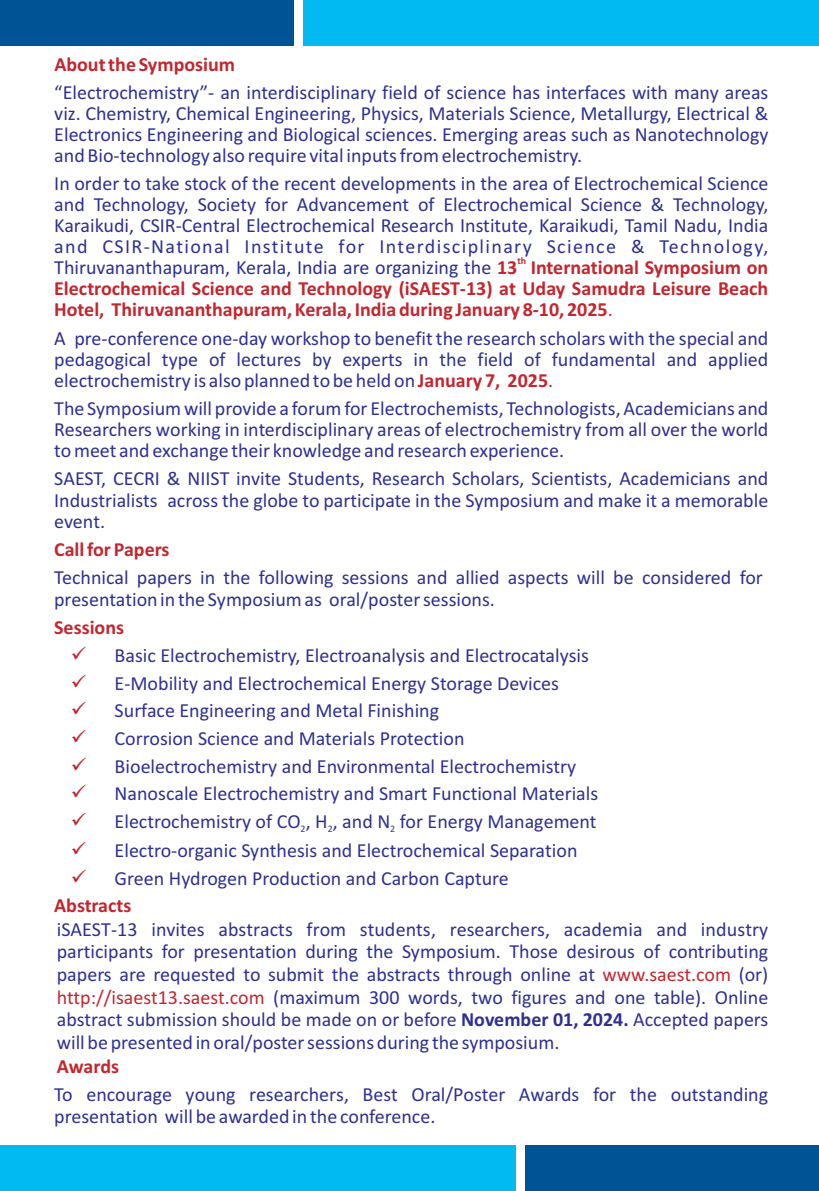
<style>
.page{position:relative;width:819px;height:1191px;background:#fff}
.page>*{position:absolute;margin:0;border:0;box-sizing:border-box;transform-origin:0 0}
.t1{font:20px/21px "Calibri";color:#2e3092;text-align:justify}
.t2{font:700 20px/21px "Calibri";color:#c3262e}
.t3{font:20px/27.8px "Wingdings";color:#c3262e;text-align:justify}
.t4{font:10px "Calibri";color:#2e3092}
.t5{font:700 10px "Calibri";color:#c3262e}
.s1{font-weight:700;color:#c3262e}
.s2{font-weight:400}
.s3{color:#c3262e}
.s4{font-weight:700}
</style>
<div class="page">
<div style="left:0;top:0;width:294px;height:45px;background:#005495"></div>
<div style="left:303px;top:0;width:516px;height:45px;background:#00baf1"></div>
<div style="left:525px;top:1145px;width:294px;height:46px;background:#005495"></div>
<div style="left:0;top:1145px;width:516px;height:46px;background:#00baf1"></div>
<p class="t2" style="left:54px;top:55px;width:182px">About the Symposium</p>
<p class="t1" style="left:54px;top:83px;width:716px">“Electrochemistry”- an interdisciplinary field of science has interfaces with many areas viz. Chemistry, Chemical Engineering, Physics, Materials Science, Metallurgy, Electrical &amp; Electronics Engineering and Biological sciences. Emerging areas such as Nanotechnology and Bio-technology also require vital inputs from electrochemistry.</p>
<p class="t1" style="left:54px;top:175px;width:716px">In order to take stock of the recent developments in the area of Electrochemical Science and Technology, Society for Advancement of Electrochemical Science &amp; Technology, Karaikudi, CSIR-Central Electrochemical Research Institute, Karaikudi, Tamil Nadu, India and CSIR-National Institute for Interdisciplinary Science &amp; Technology, Thiruvananthapuram, Kerala, India are organizing the <span class="s1">13 International Symposium on</span></p>
<p class="t5" style="left:517px;top:257px;width:10px">th</p>
<p class="t2" style="left:54px;top:280px;width:716px">Electrochemical Science and Technology (iSAEST-13) at Uday Samudra Leisure Beach<br>Hotel, Thiruvananthapuram, Kerala, India during January 8-10, 2025<span class="s2">.</span></p>
<p class="t1" style="left:54px;top:329px;width:716px">A pre-conference one-day workshop to benefit the research scholars with the special and pedagogical type of lectures by experts in the field of fundamental and applied electrochemistry is also planned to be held on<span class="s1">January 7, 2025</span><span class="s3">.</span></p>
<p class="t1" style="left:54px;top:399px;width:716px">The Symposium will provide a forum for Electrochemists, Technologists, Academicians and Researchers working in interdisciplinary areas of electrochemistry from all over the world to meet and exchange their knowledge and research experience.</p>
<p class="t1" style="left:54px;top:470px;width:716px">SAEST, CECRI &amp; NIIST invite Students, Research Scholars, Scientists, Academicians and Industrialists across the globe to participate in the Symposium and make it a memorable event.</p>
<p class="t2" style="left:54px;top:540px;width:117px">Call for Papers</p>
<p class="t1" style="left:54px;top:567px;width:710px;line-height:22.6px">Technical papers in the following sessions and allied aspects will be considered for presentation in the Symposium as oral/poster sessions.</p>
<p class="t1" style="left:115px;top:643px;width:485px;line-height:27.6px;text-align:left">Basic Electrochemistry, Electroanalysis and Electrocatalysis E-Mobility and Electrochemical Energy Storage Devices Surface Engineering and Metal Finishing<br>Corrosion Science and Materials Protection Bioelectrochemistry and Environmental Electrochemistry Nanoscale Electrochemistry and Smart Functional Materials Electrochemistry of CO , H , and N for Energy Management</p>
<p class="t2" style="left:54px;top:619px;width:71px">Sessions</p>
<p class="t3" style="left:71px;top:642px;width:96px">✓ ✓ ✓ ✓ ✓ ✓ ✓ ✓ ✓</p>
<p class="t4" style="left:301px;top:824px;width:7px">2</p>
<p class="t4" style="left:328px;top:824px;width:7px">2</p>
<p class="t4" style="left:390px;top:824px;width:7px">2</p>
<p class="t1" style="left:115px;top:838px;width:464px;line-height:27.6px">Electro-organic Synthesis and Electrochemical Separation<br>Green Hydrogen Production and Carbon Capture</p>
<p class="t1" style="left:57px;top:919px;width:713px;line-height:22.6px">iSAEST-13 invites abstracts from students, researchers, academia and industry participants for presentation during the Symposium. Those desirous of contributing papers are requested to submit the abstracts through online at <span class="s3">www.saest.com</span> (or) <span class="s3">http://isaest13.saest.com</span> (maximum 300 words, two figures and one table). Online abstract submission should be made on or before <span class="s4">November 01, 2024.</span> Accepted papers will be presented in oral/poster sessions during the symposium.</p>
<p class="t1" style="left:54px;top:1084px;width:715px;line-height:22.6px">To encourage young researchers, Best Oral/Poster Awards for the outstanding presentation will be awarded in the conference.</p>
<p class="t2" style="left:54px;top:896px;width:79px">Abstracts</p>
<p class="t2" style="left:57px;top:1057px;width:64px">Awards</p>
</div>
